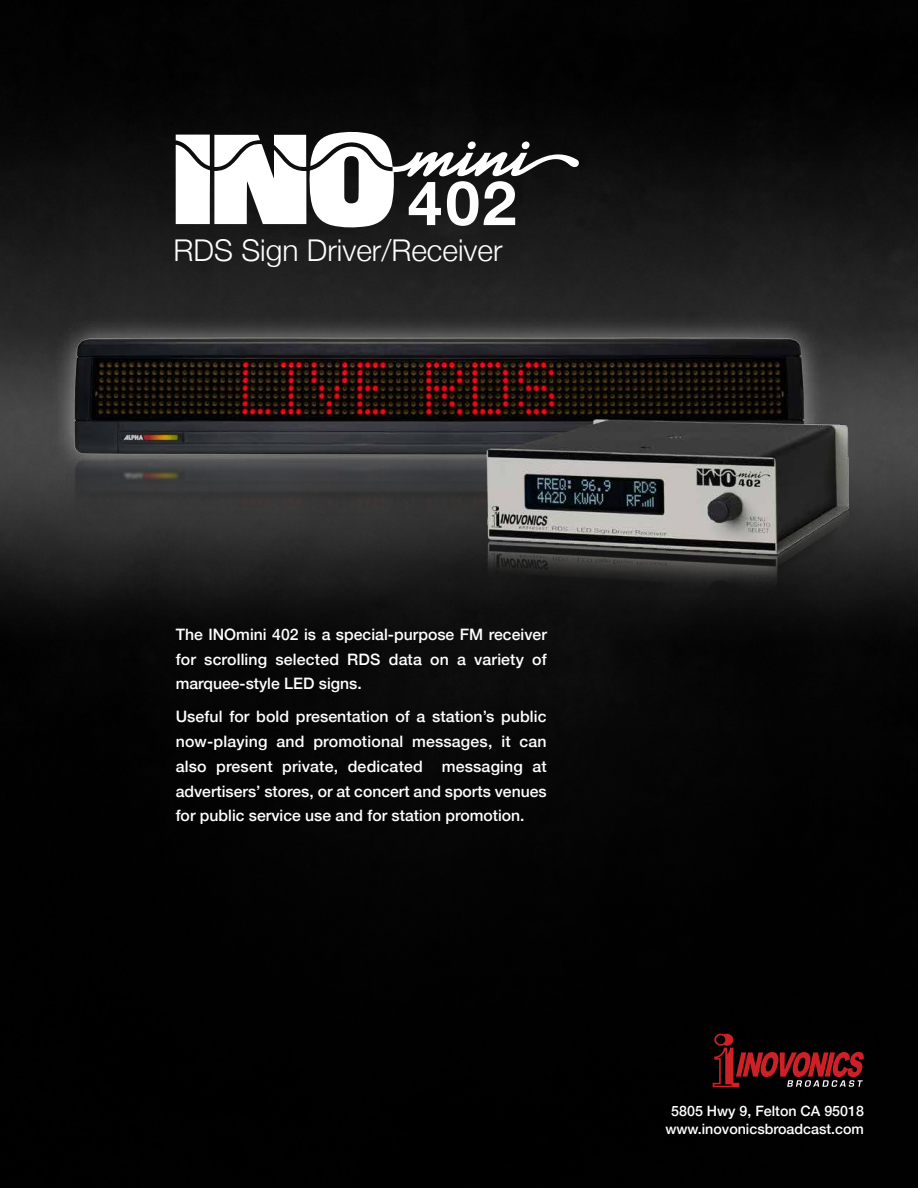
<style>
.page{position:relative;width:918px;height:1188px;background:#fff}
.page>*{position:absolute;margin:0;border:0;box-sizing:border-box;transform-origin:0 0}
.t1{font:700 61.5px "Helvetica Neue";color:#fff}
.t2{font:300 30px "Helvetica Neue";color:#fff}
.t3{font:500 15.75px/24.8px "Helvetica Neue";color:#fff;text-align:justify}
.t4{font:500 14.25px/17.2px "Helvetica Neue";color:#fff;text-align:center}
</style>
<div class="page">
<img style="left:0;top:0;width:918px;height:1188px">
<svg style="left:713px;top:1034px;width:151px;height:53px;background:#470f12"></svg>
<svg style="left:176px;top:132px;width:403px;height:95px"></svg>
<div style="left:468px;top:141px;width:8px;height:8px;background:#fff;border-radius:50%"></div>
<div style="left:522px;top:141px;width:8px;height:8px;background:#fff;border-radius:3px"></div>
<img style="left:0;top:302px;width:918px;height:290px">
<h1 class="t1" style="left:408px;top:155px;width:110px">402</h1>
<h2 class="t2" style="left:174px;top:226px;width:331px">RDS Sign Driver/Receiver</h2>
<p class="t3" style="left:176px;top:621px;width:373px">The INOmini 402 is a special-purpose FM receiver for scrolling selected RDS data on a variety of marquee-style LED signs.</p>
<p class="t3" style="left:176px;top:704px;width:373px">Useful for bold presentation of a station’s public now-playing and promotional messages, it can also present private, dedicated messaging at advertisers’ stores, or at concert and sports venues for public service use and for station promotion.</p>
<p class="t4" style="left:665px;top:1102px;width:200px">5805 Hwy 9, Felton CA 95018 www.inovonicsbroadcast.com</p>
</div>
